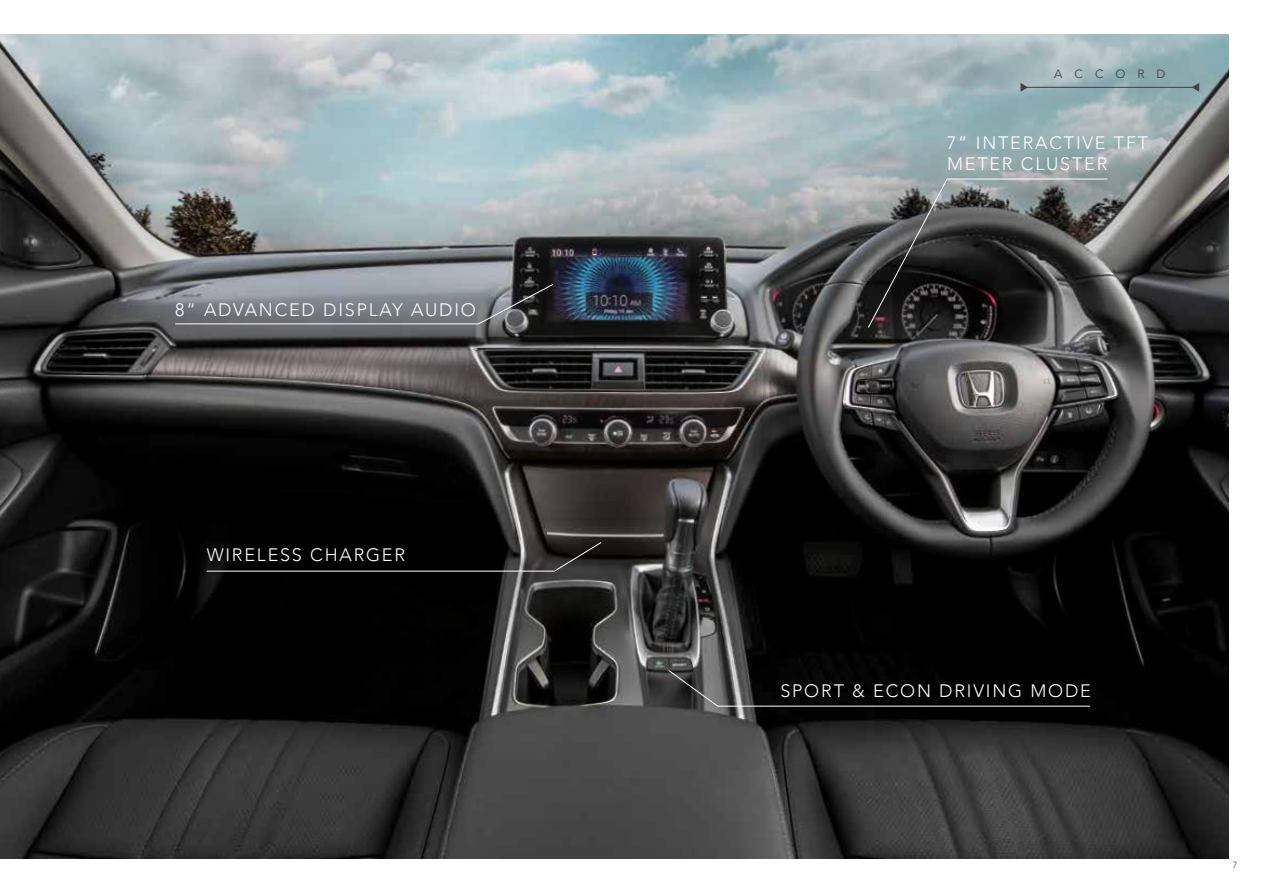
<style>
.page{position:relative;width:1263px;height:893px;background:#fff}
.page>*{position:absolute;margin:0;border:0;box-sizing:border-box;transform-origin:0 0}
.t1{font:300 18px/21.6px "Avenir";letter-spacing:.1em;color:#fff}
.t2{font:12px "Avenir";letter-spacing:1em;color:#414042}
.t3{font:9px "Avenir";color:#58595b}
</style>
<div class="page">
<img style="left:0;top:34px;width:1229px;height:825px">
<hr style="left:1026px;top:87px;width:167px;height:1px;background:#414042">
<svg style="left:1020px;top:83px;width:8px;height:9px"></svg>
<svg style="left:1192px;top:83px;width:7px;height:9px"></svg>
<svg style="left:867px;top:178px;width:241px;height:150px"></svg>
<svg style="left:174px;top:283px;width:380px;height:42px"></svg>
<svg style="left:206px;top:541px;width:396px;height:31px"></svg>
<svg style="left:668px;top:669px;width:423px;height:38px"></svg>
<p class="t1" style="left:175px;top:299px;width:302px">8” ADVANCED DISPLAY AUDIO</p>
<p class="t1" style="left:207px;top:544px;width:200px">WIRELESS CHARGER</p>
<p class="t2" style="left:1054px;top:67px;width:113px">ACCORD</p>
<p class="t1" style="left:947px;top:132px;width:203px">7” INTERACTIVE TFT<br>METER CLUSTER</p>
<p class="t1" style="left:780px;top:680px;width:312px">SPORT &amp; ECON DRIVING MODE</p>
<p class="t3" style="left:1232px;top:859px;width:7px">7</p>
</div>
